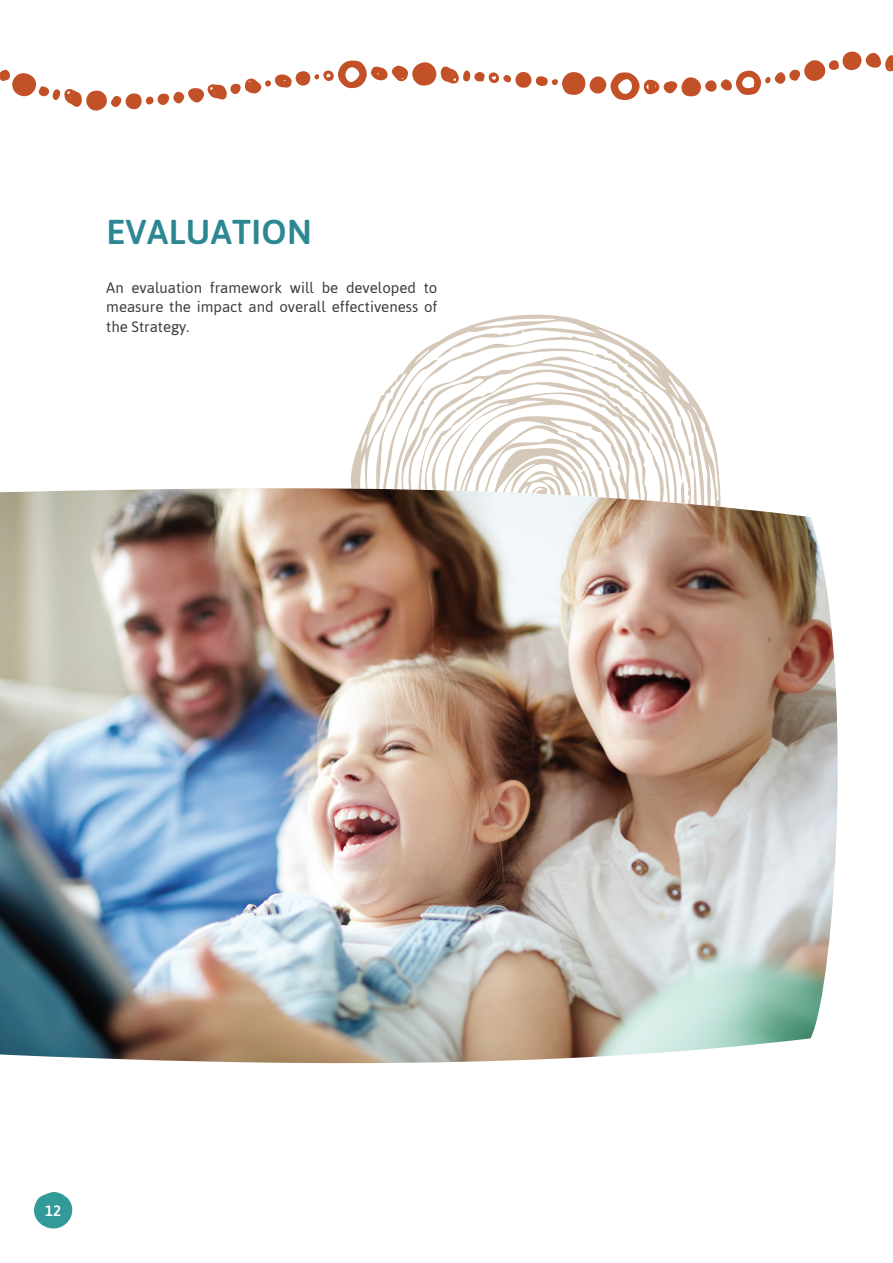
<style>
.page{position:relative;width:893px;height:1263px;background:#fff}
.page>*{position:absolute;margin:0;border:0;box-sizing:border-box;transform-origin:0 0}
.t1{font:500 34.5px "Asap";letter-spacing:.01em;color:#2d8792}
.t2{font:15px/19.5px "Asap";color:#3e3e3f;text-align:justify}
.t3{font:500 15px "Asap";color:#fff}
</style>
<div class="page">
<svg style="left:353px;top:314px;width:365px;height:148px"></svg>
<svg style="left:393px;top:348px;width:298px;height:114px"></svg>
<svg style="left:416px;top:361px;width:254px;height:101px"></svg>
<div style="left:705px;top:80px;width:12px;height:12px;background:#c35128;border-radius:50%"></div>
<svg style="left:721px;top:51px;width:172px;height:44px"></svg>
<svg style="left:0;top:60px;width:701px;height:51px"></svg>
<svg style="left:350px;top:462px;width:370px;height:26px"></svg>
<img style="left:0;top:488px;width:838px;height:576px">
<svg style="left:34px;top:1192px;width:39px;height:37px"></svg>
<h1 class="t1" style="left:106px;top:208px;width:207px">EVALUATION</h1>
<p class="t2" style="left:106px;top:278px;width:333px">An evaluation framework will be developed to measure the impact and overall effectiveness of the Strategy.</p>
<p class="t3" style="left:45px;top:1201px;width:18px">12</p>
</div>
